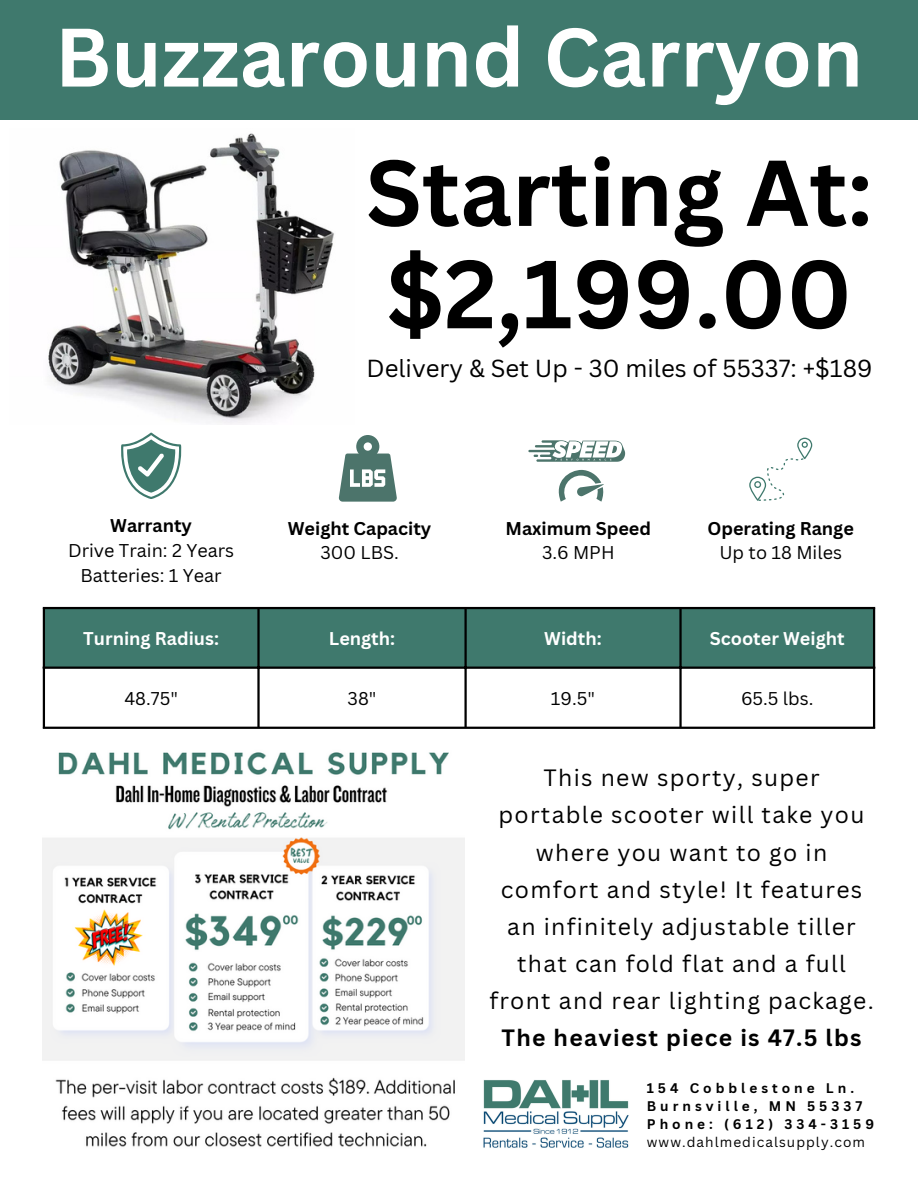
<style>
.page{position:relative;width:918px;height:1188px;background:#fff}
.page>*{position:absolute;margin:0;border:0;box-sizing:border-box;transform-origin:0 0}
.t1{font:700 94.35px "Canva Sans";color:#000}
.t2{font:700 91.35px "Canva Sans";color:#000}
.t3{font:700 81px "Canva Sans";color:#fff}
.t4{font:24px "Canva Sans";color:#000}
.t5{font:22.95px/37.2px "Canva Sans";letter-spacing:.055em;color:#000;text-align:center}
.t6{font:700 18px/24.8px "Canva Sans";color:#000;text-align:center}
.t7{font:18px/24.8px "Canva Sans";color:#000;text-align:center}
.t8{font:700 18px "Canva Sans";color:#fff}
.t9{font:700 13.65px/18px "Canva Sans";letter-spacing:.295em;color:#000}
.t10{font:13.65px "Canva Sans";letter-spacing:.075em;color:#000}
.s1{font-weight:700}
.s2{font-weight:400}
</style>
<div class="page">
<div style="left:0;top:0;width:918px;height:120px;background:#3f796d"></div>
<img style="left:43px;top:752px;width:422px;height:395px">
<div style="left:45px;top:609px;width:828px;height:58px;background:#3f796d"></div>
<hr style="left:43px;top:609px;width:2px;height:118px;background:#000">
<hr style="left:257px;top:609px;width:3px;height:118px;background:#000">
<hr style="left:464px;top:609px;width:3px;height:118px;background:#000">
<hr style="left:679px;top:609px;width:3px;height:118px;background:#000">
<hr style="left:873px;top:609px;width:2px;height:118px;background:#000">
<hr style="left:43px;top:607px;width:832px;height:2px;background:#000">
<hr style="left:43px;top:667px;width:832px;height:2px;background:#000">
<hr style="left:43px;top:727px;width:832px;height:2px;background:#000">
<svg style="left:121px;top:433px;width:61px;height:66px"></svg>
<svg style="left:339px;top:435px;width:58px;height:66px"></svg>
<svg style="left:528px;top:440px;width:97px;height:22px"></svg>
<svg style="left:558px;top:470px;width:46px;height:31px"></svg>
<svg style="left:749px;top:438px;width:63px;height:63px"></svg>
<img style="left:483px;top:1080px;width:146px;height:68px">
<img style="left:48px;top:133px;width:286px;height:291px">
<h4 class="t3" style="left:55px;top:0;width:810px">Buzzaround Carryon</h4>
<h4 class="t2" style="left:366px;top:128px;width:508px">Starting At:</h4>
<h4 class="t1" style="left:386px;top:228px;width:467px">$2,199.00</h4>
<p class="t4" style="left:367px;top:351px;width:508px">Delivery &amp; Set Up - 30 miles of 55337: +$189</p>
<p class="t7" style="left:68px;top:513px;width:168px"><span class="s1">Warranty<br></span>Drive Train: 2 Years<br>Batteries: 1 Year</p>
<p class="t6" style="left:288px;top:515px;width:145px">Weight Capacity<br><span class="s2">300 LBS.</span></p>
<p class="t6" style="left:506px;top:515px;width:147px">Maximum Speed<br><span class="s2">3.6 MPH</span></p>
<p class="t6" style="left:707px;top:515px;width:148px">Operating Range<br><span class="s2">Up to 18 Miles</span></p>
<p class="t8" style="left:83px;top:626px;width:137px">Turning Radius:</p>
<h1 class="t8" style="left:329px;top:626px;width:68px">Length:</h1>
<h3 class="t8" style="left:544px;top:626px;width:59px">Width:</h3>
<p class="t8" style="left:710px;top:626px;width:136px">Scooter Weight</p>
<p class="t7" style="left:124px;top:685px;width:55px">48.75"</p>
<p class="t7" style="left:348px;top:685px;width:30px">38"</p>
<p class="t7" style="left:551px;top:685px;width:46px">19.5"</p>
<p class="t7" style="left:741px;top:685px;width:74px">65.5 lbs.</p>
<p class="t5" style="left:489px;top:759px;width:386px">This new sporty, super portable scooter will take you where you want to go in comfort and style! It features an infinitely adjustable tiller that can fold flat and a full front and rear lighting package.<br><span class="s1">The heaviest piece is 47.5 lbs</span></p>
<p class="t9" style="left:647px;top:1078px;width:229px">154 Cobblestone Ln.<br>Burnsville, MN 55337<br>Phone: (612) 334-3159</p>
<p class="t10" style="left:647px;top:1132px;width:220px">www.dahlmedicalsupply.com</p>
</div>
